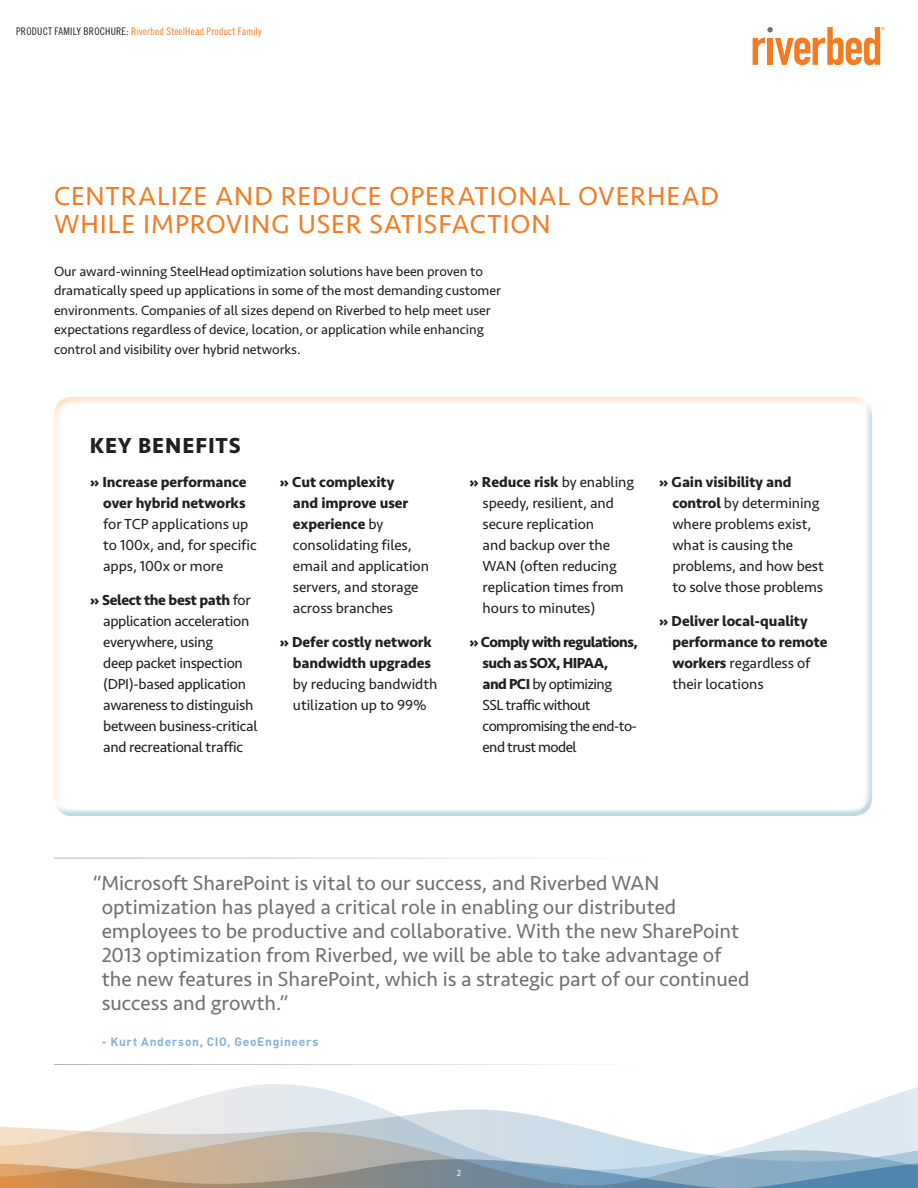
<style>
.page{position:relative;width:918px;height:1188px;background:#fff}
.page>*{position:absolute;margin:0;border:0;box-sizing:border-box;transform-origin:0 0}
.SUB_A_seravek_reg{font:27px/28.5px "Seravek Basic";letter-spacing:.03em;color:#f47b21}
.Call_out_box_headine{font:700 22.5px "Seravek Basic";letter-spacing:.045em;color:#231f20}
.Customer_Testimony_C{font:21px/24px "Seravek Basic";color:#717074}
.KEY_BENEFITS_black_b{font:15px/21px "Seravek Basic";letter-spacing:-.005em;color:#231f20}
.KEY_BENEFITS_black_b-2{font:15px/21px "Seravek Basic";letter-spacing:-.04em;color:#231f20}
.KEY_BENEFITS_black_b-3{font:700 15px/21px "Seravek Basic";letter-spacing:-.005em;color:#231f20}
.INTRO_COPY{font:13.8px/19.5px "Seravek Basic";letter-spacing:-.005em;color:#231f20}
.Customer_Testimonial{font:700 12px "DIN";letter-spacing:.06em;color:#86b2d9}
.t1{font:10.5px "Trade Gothic Cond Eighteen";letter-spacing:.015em;color:#f47b21}
.SUB_Head_B_Bold_Blac{font:9px "Seravek Basic";color:#fff}
.s1{color:#231f20}
.s2{font-weight:700}
.s3{font-weight:400}
</style>
<div class="page">
<svg style="left:167px;top:1084px;width:751px;height:23px"></svg>
<svg style="left:0;top:1107px;width:918px;height:25px"></svg>
<svg style="left:0;top:1132px;width:918px;height:27px;background:#d0d2d0"></svg>
<svg style="left:0;top:1159px;width:918px;height:29px;background:#9ba1a2"></svg>
<svg style="left:753px;top:27px;width:131px;height:38px"></svg>
<img style="left:54px;top:398px;width:817px;height:418px">
<p class="t1" style="left:16px;top:25px;width:247px"><span class="s1">PRODUCT FAMILY BROCHURE:</span> Riverbed SteelHead Product Family</p>
<p class="SUB_A_seravek_reg" style="left:54px;top:181px;width:666px">CENTRALIZE AND REDUCE OPERATIONAL OVERHEAD<br>WHILE IMPROVING USER SATISFACTION</p>
<p class="INTRO_COPY" style="left:54px;top:261px;width:449px">Our award-winning SteelHeadoptimization solutions have been proven to dramatically speed up applications in some of the most demanding customer environments. Companies of all sizes depend on Riverbed to help meet user expectations regardless of device, location, or application while enhancing control and visibility over hybrid networks.</p>
<p class="Call_out_box_headine" style="left:90px;top:432px;width:153px">KEY BENEFITS</p>
<p class="KEY_BENEFITS_black_b" style="left:103px;top:471px;width:155px;text-indent:-14px"><span class="s2">» Increase performance over hybrid networks </span>for TCP applications up to 100x, and, for specific apps, 100x or more</p>
<p class="KEY_BENEFITS_black_b" style="left:103px;top:590px;width:156px;text-indent:-14px"><span class="s2">» Select the best path</span> for application acceleration everywhere, using<br>deep packet inspection (DPI)-based application awareness to distinguish between business-critical and recreational traffic</p>
<p class="KEY_BENEFITS_black_b" style="left:293px;top:471px;width:138px;text-indent:-14px"><span class="s2">» Cut complexity<br>and improve user experience</span> by consolidating files, email and application servers, and storage across branches</p>
<p class="KEY_BENEFITS_black_b" style="left:293px;top:632px;width:146px;text-indent:-14px"><span class="s2">» Defer costly network bandwidth upgrades </span>by reducing bandwidth utilization up to 99%</p>
<p class="KEY_BENEFITS_black_b" style="left:483px;top:471px;width:153px;text-indent:-14px"><span class="s2">» Reduce risk</span> by enabling speedy, resilient, and secure replication<br>and backup over the<br>WAN (often reducing replication times from hours to minutes)</p>
<p class="KEY_BENEFITS_black_b-2" style="left:483px;top:632px;width:157px;text-indent:-14px"><span class="s2">» Comply with regulations, such as SOX, HIPAA,<br>and PCI</span> by optimizing<br>SSL traffic without compromising the end-to&shy;end trust model</p>
<p class="KEY_BENEFITS_black_b" style="left:672px;top:471px;width:153px;text-indent:-14px"><span class="s2">» Gain visibility and control</span> by determining where problems exist, what is causing the problems, and how best to solve those problems</p>
<p class="KEY_BENEFITS_black_b-3" style="left:672px;top:610px;width:157px;text-indent:-14px">» Deliver local-quality performance to remote workers <span class="s3">regardless of their locations</span></p>
<p class="Customer_Testimony_C" style="left:102px;top:870px;width:649px;text-indent:-9px">“Microsoft SharePoint is vital to our success, and Riverbed WAN optimization has played a critical role in enabling our distributed employees to be productive and collaborative. With the new SharePoint 2013 optimization from Riverbed, we will be able to take advantage of the new features in SharePoint, which is a strategic part of our continued success and growth.”</p>
<p class="Customer_Testimonial" style="left:102px;top:1034px;width:218px">- Kurt Anderson, CIO, GeoEngineers</p>
<p class="SUB_Head_B_Bold_Blac" style="left:457px;top:1168px;width:6px">2</p>
</div>
